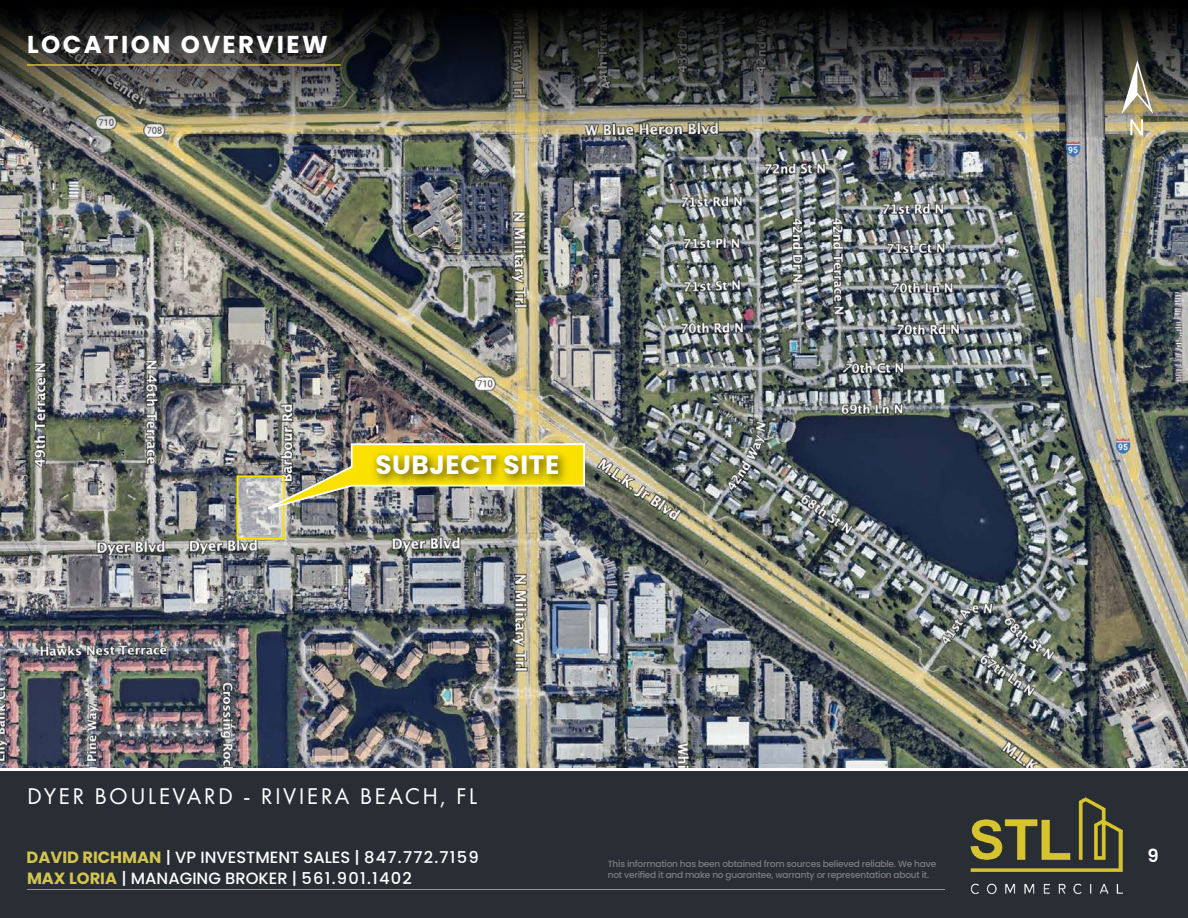
<style>
.page{position:relative;width:1188px;height:918px;background:#fff}
.page>*{position:absolute;margin:0;border:0;box-sizing:border-box;transform-origin:0 0}
.t1{font:700 26.4px "Poppins";letter-spacing:.025em;color:#fff}
.Project_Name__Black__Align_to_Left{font:700 24.45px "Poppins";letter-spacing:.1em;color:#fff}
.t2{font:23.55px "Futura PT";letter-spacing:.1em;color:#fff}
.t3{font:600 18px "Poppins";color:#fff}
.t4{font:500 16.35px/21px "Poppins";color:#fff}
.t5{font:500 9px "Poppins";letter-spacing:-.025em;color:#7d7d7d}
.s1{font-weight:700;color:#d2c54e}
</style>
<div class="page">
<div style="left:0;top:771px;width:1188px;height:147px;background:#292e35"></div>
<img style="left:970px;top:797px;width:152px;height:98px">
<hr style="left:27px;top:889px;width:918px;height:1px;background:#969696">
<img style="left:0;top:163px;width:1188px;height:604px">
<svg style="left:240px;top:478px;width:42px;height:59px"></svg>
<div style="left:237px;top:475px;width:48px;height:65px;border:2px solid #fae100"></div>
<img style="left:251px;top:442px;width:335px;height:73px">
<img style="left:367px;top:443px;width:209px;height:64px">
<img style="left:0;top:0;width:1188px;height:163px">
<hr style="left:27px;top:64px;width:314px;height:2px;background:#d6c42c">
<svg style="left:1122px;top:60px;width:31px;height:75px"></svg>
<p class="Project_Name__Black__Align_to_Left" style="left:27px;top:30px;width:302px">LOCATION OVERVIEW</p>
<p class="t1" style="left:375px;top:450px;width:186px">SUBJECT SITE</p>
<h3 class="t2" style="left:27px;top:782px;width:452px">DYER BOULEVARD - RIVIERA BEACH, FL</h3>
<h3 class="t4" style="left:27px;top:846px;width:454px"><span class="s1">DAVID RICHMAN</span> | VP INVESTMENT SALES | 847.772.7159<br><span class="s1">MAX LORIA</span> | MANAGING BROKER | 561.901.1402</h3>
<p class="t5" style="left:608px;top:858px;width:330px">This information has been obtained from sources believed reliable. We have</p>
<p class="t5" style="left:608px;top:869px;width:323px">not verified it and make no guarantee, warranty or representation about it.</p>
<h3 class="t3" style="left:1148px;top:845px;width:13px">9</h3>
</div>
